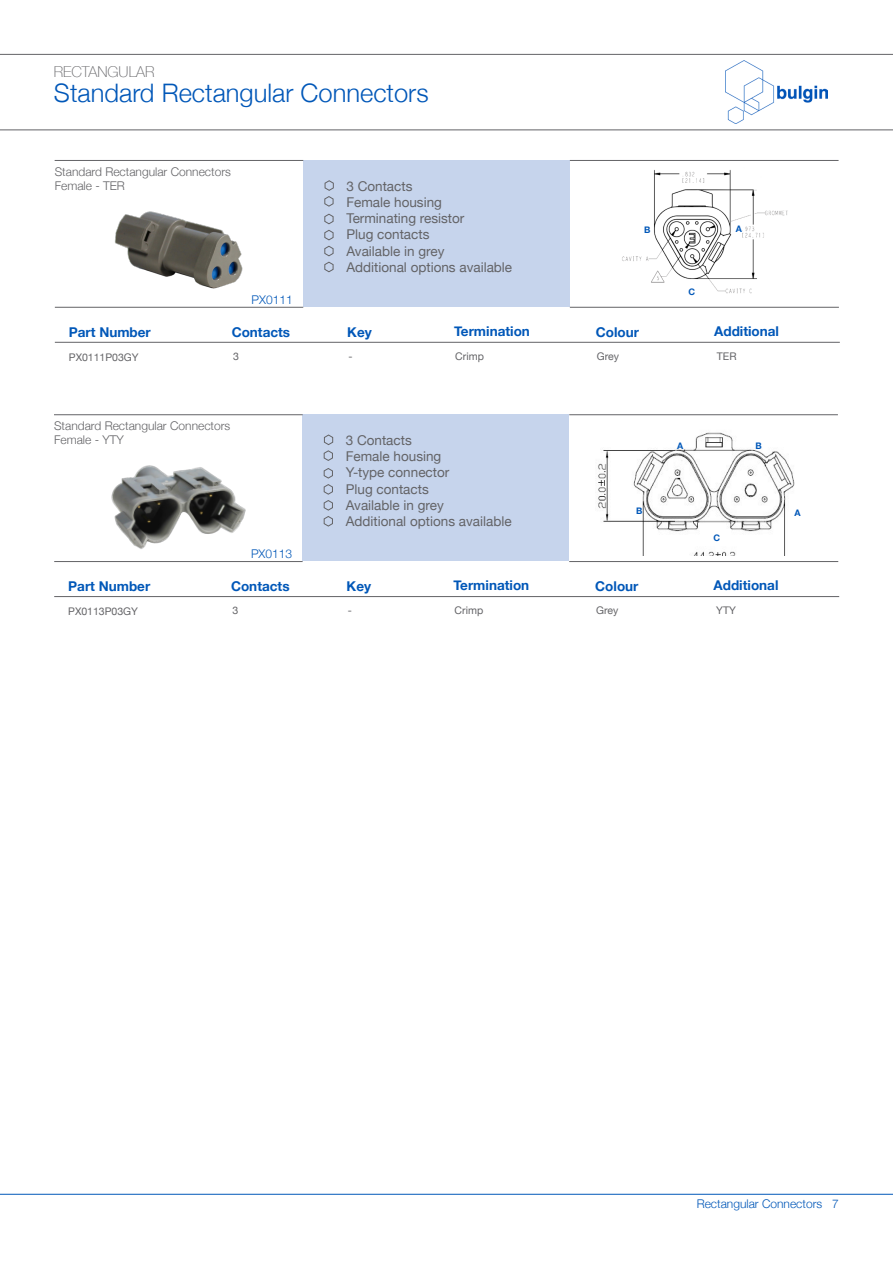
<style>
.page{position:relative;width:893px;height:1263px;background:#fff}
.page>*{position:absolute;margin:0;border:0;box-sizing:border-box;transform-origin:0 0}
.Chapter_Titles{font:300 25.5px "Helvetica Neue";color:#0057b8}
.t1{font:100 15px "Helvetica Neue";color:#636366}
.t2{font:13.5px "Helvetica Neue";color:#636366}
.t3{font:700 13.5px "Helvetica Neue";color:#0057b8}
.t4{font:300 12px "Helvetica Neue";color:#636366}
.t5{font:300 12px "Helvetica Neue";color:#0057b8}
.t6{font:10.5px "Helvetica Neue";color:#636366}
.t7{font:700 9px "Helvetica Neue";color:#0057b8}
</style>
<div class="page">
<img style="left:726px;top:61px;width:101px;height:63px">
<hr style="left:0;top:54px;width:893px;height:1px;background:#636366">
<hr style="left:0;top:129px;width:893px;height:1px;background:#636366">
<hr style="left:0;top:1194px;width:893px;height:1px;background:#0057b8">
<img style="left:111px;top:465px;width:135px;height:84px">
<img style="left:92px;top:211px;width:173px;height:96px">
<div style="left:303px;top:160px;width:267px;height:147px;background:#c6d4ec"></div>
<hr style="left:570px;top:160px;width:268px;height:1px;background:#636366">
<hr style="left:55px;top:307px;width:248px;height:1px;background:#636366">
<hr style="left:570px;top:307px;width:269px;height:1px;background:#636366">
<hr style="left:55px;top:160px;width:248px;height:1px;background:#636366">
<svg style="left:324px;top:180px;width:10px;height:27px"></svg>
<svg style="left:324px;top:213px;width:10px;height:60px"></svg>
<hr style="left:55px;top:342px;width:785px;height:1px;background:#636366">
<div style="left:303px;top:414px;width:266px;height:147px;background:#c6d4ec"></div>
<hr style="left:569px;top:414px;width:269px;height:1px;background:#636366">
<hr style="left:54px;top:561px;width:249px;height:1px;background:#636366">
<hr style="left:569px;top:561px;width:269px;height:1px;background:#636366">
<hr style="left:54px;top:414px;width:249px;height:1px;background:#636366">
<svg style="left:323px;top:434px;width:11px;height:27px"></svg>
<svg style="left:323px;top:468px;width:10px;height:59px"></svg>
<hr style="left:54px;top:596px;width:785px;height:1px;background:#636366">
<img style="left:622px;top:170px;width:166px;height:124px">
<img style="left:598px;top:432px;width:197px;height:124px">
<p class="t1" style="left:54px;top:60px;width:102px">RECTANGULAR</p>
<p class="Chapter_Titles" style="left:54px;top:72px;width:376px">Standard Rectangular Connectors</p>
<p class="t4" style="left:55px;top:162px;width:178px">Standard Rectangular Connectors</p>
<p class="t4" style="left:55px;top:176px;width:72px">Female - TER</p>
<p class="t5" style="left:252px;top:290px;width:43px">PX0111</p>
<p class="t2" style="left:346px;top:176px;width:68px">3 Contacts</p>
<p class="t2" style="left:346px;top:192px;width:97px">Female housing</p>
<p class="t2" style="left:346px;top:209px;width:120px">Terminating resistor</p>
<p class="t2" style="left:346px;top:225px;width:85px">Plug contacts</p>
<p class="t2" style="left:346px;top:241px;width:100px">Available in grey</p>
<p class="t2" style="left:346px;top:257px;width:167px">Additional options available</p>
<p class="t7" style="left:644px;top:223px;width:8px">B</p>
<p class="t7" style="left:736px;top:222px;width:8px">A</p>
<p class="t7" style="left:688px;top:285px;width:8px">C</p>
<p class="t3" style="left:69px;top:321px;width:83px">Part Number</p>
<p class="t3" style="left:232px;top:321px;width:60px">Contacts</p>
<p class="t3" style="left:347px;top:321px;width:26px">Key</p>
<p class="t3" style="left:454px;top:320px;width:77px">Termination</p>
<p class="t3" style="left:596px;top:321px;width:45px">Colour</p>
<p class="t3" style="left:714px;top:320px;width:66px">Additional</p>
<p class="t6" style="left:69px;top:350px;width:71px">PX0111P03GY</p>
<p class="t6" style="left:233px;top:348px;width:7px">3</p>
<p class="t6" style="left:348px;top:348px;width:6px">-</p>
<p class="t6" style="left:455px;top:348px;width:30px">Crimp</p>
<p class="t6" style="left:597px;top:348px;width:24px">Grey</p>
<p class="t6" style="left:717px;top:348px;width:21px">TER</p>
<p class="t4" style="left:54px;top:416px;width:178px">Standard Rectangular Connectors</p>
<p class="t4" style="left:54px;top:430px;width:71px">Female - YTY</p>
<p class="t5" style="left:251px;top:544px;width:43px">PX0113</p>
<p class="t2" style="left:346px;top:430px;width:68px">3 Contacts</p>
<p class="t2" style="left:346px;top:447px;width:97px">Female housing</p>
<p class="t2" style="left:346px;top:463px;width:105px">Y-type connector</p>
<p class="t2" style="left:346px;top:479px;width:85px">Plug contacts</p>
<p class="t2" style="left:346px;top:495px;width:100px">Available in grey</p>
<p class="t2" style="left:346px;top:511px;width:167px">Additional options available</p>
<p class="t7" style="left:636px;top:504px;width:8px">B</p>
<p class="t7" style="left:677px;top:438px;width:8px">A</p>
<p class="t7" style="left:713px;top:531px;width:8px">C</p>
<p class="t7" style="left:755px;top:438px;width:8px">B</p>
<p class="t3" style="left:68px;top:576px;width:83px">Part Number</p>
<p class="t3" style="left:231px;top:576px;width:60px">Contacts</p>
<p class="t3" style="left:347px;top:576px;width:26px">Key</p>
<p class="t3" style="left:454px;top:575px;width:77px">Termination</p>
<p class="t3" style="left:595px;top:576px;width:45px">Colour</p>
<p class="t3" style="left:713px;top:575px;width:66px">Additional</p>
<p class="t6" style="left:68px;top:604px;width:71px">PX0113P03GY</p>
<p class="t6" style="left:232px;top:603px;width:7px">3</p>
<p class="t6" style="left:348px;top:603px;width:6px">-</p>
<p class="t6" style="left:455px;top:603px;width:30px">Crimp</p>
<p class="t6" style="left:596px;top:603px;width:24px">Grey</p>
<p class="t6" style="left:716px;top:603px;width:21px">YTY</p>
<p class="t7" style="left:794px;top:506px;width:8px">A</p>
<p class="t5" style="left:697px;top:1194px;width:144px">Rectangular Connectors 7</p>
</div>
